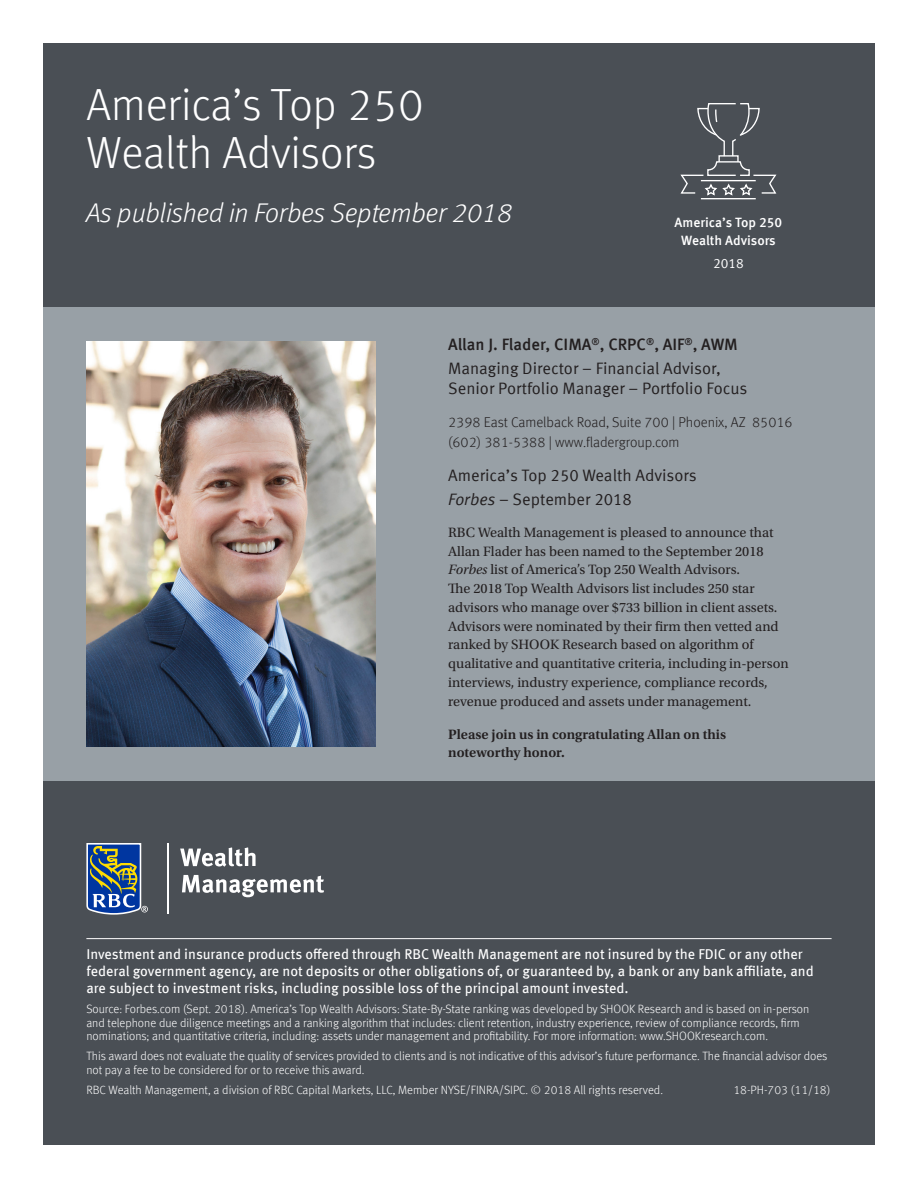
<style>
.page{position:relative;width:918px;height:1188px;background:#fff}
.page>*{position:absolute;margin:0;border:0;box-sizing:border-box;transform-origin:0 0}
.F_B_Main_Title_-_blu{font:300 45px/48px "Meta Offc";color:#fff}
.F_B_Sub-title_-_slat{font:italic 300 27px "Meta Offc";letter-spacing:-.01em;color:#fff}
.Sub_Subhead_-_L2{font:16.5px "Meta Offc Norm";color:#231f20}
.Text_Headline{font:500 16.5px "Meta Offc";color:#231f20}
.Body_copy{font:14.25px/18.8px "Utopia Std";color:#231f20}
.Disclosure_w_out_rul{font:14.25px/16.8px "Meta Offc";color:#fff}
.Company_Details_-_bl{font:300 14.25px/19.5px "Meta Offc";color:#231f20}
.Call_to_Action{font:600 14.25px/18.8px "Utopia Std";color:#231f20}
.Text_Headline-2{font:500 13.5px/18px "Meta Offc";color:#fff;text-align:center}
.Sub_Subhead_-_L2-2{font:13.5px "Meta Offc Norm";color:#fff}
.Disclosure_w_out_rul-2{font:300 12px/13.5px "Meta Offc";color:#fff}
.s1{font-family:"Meta Offc Norm Ita"}
.s2{font-style:italic}
</style>
<div class="page">
<div style="left:43px;top:43px;width:832px;height:1102px;background:#4a4f55"></div>
<div style="left:43px;top:307px;width:831px;height:474px;background:#98a0a6"></div>
<hr style="left:167px;top:843px;width:2px;height:70px;background:#fff">
<svg style="left:180px;top:847px;width:76px;height:20px"></svg>
<svg style="left:182px;top:875px;width:142px;height:22px"></svg>
<svg style="left:86px;top:843px;width:62px;height:72px;background:#556f8b"></svg>
<hr style="left:86px;top:938px;width:746px;height:1px;background:#fff">
<hr style="left:701px;top:198px;width:55px;height:1px;background:#fff">
<svg style="left:680px;top:103px;width:97px;height:93px"></svg>
<img style="left:86px;top:341px;width:290px;height:405px">
<p class="F_B_Main_Title_-_blu" style="left:86px;top:82px;width:339px">America’s Top 250<br>Wealth Advisors</p>
<p class="F_B_Sub-title_-_slat" style="left:86px;top:198px;width:428px">As published in Forbes September 2018</p>
<p class="Text_Headline-2" style="left:675px;top:214px;width:109px">America’s Top 250<br>Wealth Advisors</p>
<p class="Sub_Subhead_-_L2-2" style="left:713px;top:256px;width:32px">2018</p>
<p class="Text_Headline" style="left:448px;top:335px;width:291px">Allan J. Flader, CIMA<sup>®</sup>, CRPC<sup>®</sup>, AIF<sup>®</sup>, AWM</p>
<p class="Sub_Subhead_-_L2" style="left:448px;top:359px;width:274px">Managing Director – Financial Advisor,</p>
<p class="Sub_Subhead_-_L2" style="left:448px;top:378px;width:301px">Senior Portfolio Manager – Portfolio Focus</p>
<p class="Company_Details_-_bl" style="left:448px;top:413px;width:346px">2398 East Camelback Road, Suite 700 | Phoenix, AZ 85016 (602) 381-5388 | www.fladergroup.com</p>
<p class="Sub_Subhead_-_L2" style="left:448px;top:465px;width:250px">America’s Top 250 Wealth Advisors</p>
<p class="Sub_Subhead_-_L2" style="left:448px;top:489px;width:185px"><span class="s1">Forbes</span> – September 2018</p>
<p class="Body_copy" style="left:448px;top:523px;width:342px">RBC Wealth Management is pleased to announce that Allan Flader has been named to the September 2018<br><span class="s2">Forbes</span> list of America’s Top 250 Wealth Advisors.<br>The 2018 Top Wealth Advisors list includes 250 star advisors who manage over $733 billion in client assets.<br>Advisors were nominated by their firm then vetted and ranked by SHOOK Research based on algorithm of qualitative and quantitative criteria, including in-person interviews, industry experience, compliance records, revenue produced and assets under management.</p>
<p class="Call_to_Action" style="left:448px;top:725px;width:279px">Please join us in congratulating Allan on this noteworthy honor.</p>
<p class="Disclosure_w_out_rul" style="left:86px;top:946px;width:729px">Investment and insurance products offered through RBC Wealth Management are not insured by the FDIC or any other federal government agency, are not deposits or other obligations of, or guaranteed by, a bank or any bank affiliate, and are subject to investment risks, including possible loss of the principal amount invested.</p>
<p class="Disclosure_w_out_rul-2" style="left:86px;top:1002px;width:725px">Source: Forbes.com (Sept. 2018). America’s Top Wealth Advisors: State-By-State ranking was developed by SHOOK Research and is based on in-person and telephone due diligence meetings and a ranking algorithm that includes: client retention, industry experience, review of compliance records, firm nominations; and quantitative criteria, including: assets under management and profitability. For more information: www.SHOOKresearch.com.</p>
<p class="Disclosure_w_out_rul-2" style="left:86px;top:1050px;width:742px">This award does not evaluate the quality of services provided to clients and is not indicative of this advisor’s future performance. The financial advisor does not pay a fee to be considered for or to receive this award.</p>
<p class="Disclosure_w_out_rul-2" style="left:86px;top:1083px;width:578px">RBC Wealth Management, a division of RBC Capital Markets, LLC, Member NYSE/FINRA/SIPC. © 2018 All rights reserved.</p>
<p class="Disclosure_w_out_rul-2" style="left:733px;top:1083px;width:99px">18-PH-703 (11/18)</p>
</div>
